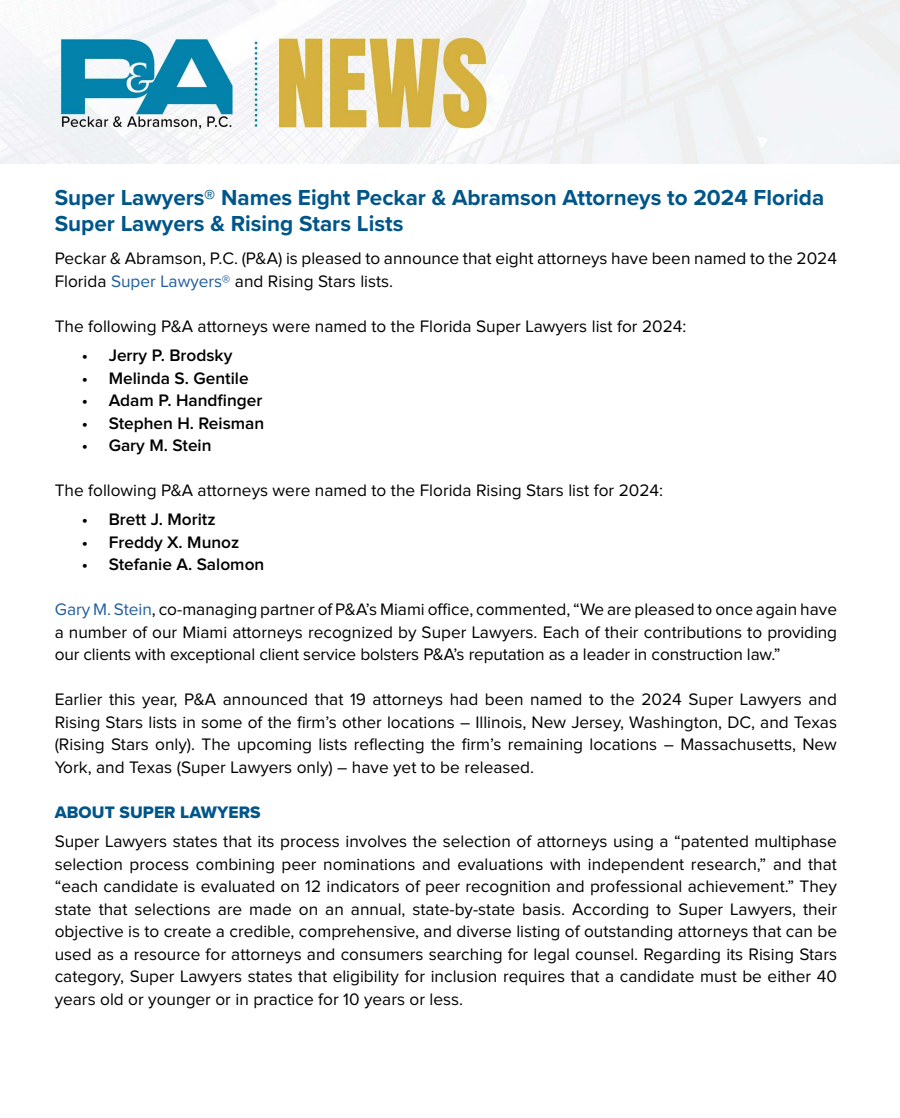
<style>
.page{position:relative;width:900px;height:1118px;background:#fff}
.page>*{position:absolute;margin:0;border:0;box-sizing:border-box;transform-origin:0 0}
.t1{font:700 22.5px/25.5px "Proxima Nova";color:#005589}
.t2{font:17.25px/22.5px "Proxima Nova";color:#000;text-align:justify}
.t3{font:600 17.25px "Proxima Nova";color:#000}
.t4{font:17.25px "Proxima Nova Extrabld";letter-spacing:.005em;color:#005589}
.s1{color:#215e9e}
</style>
<div class="page">
<img style="left:0;top:0;width:900px;height:164px">
<h1 class="t1" style="left:55px;top:184px;width:771px">Super Lawyers® Names Eight Peckar &amp; Abramson Attorneys to 2024 Florida<br>Super Lawyers &amp; Rising Stars Lists</h1>
<p class="t2" style="left:55px;top:248px;width:784px">Peckar &amp; Abramson, P.C. (P&amp;A) is pleased to announce that eight attorneys have been named to the 2024<br>Florida <span class="s1">Super Lawyers®</span> and Rising Stars lists.</p>
<p class="t2" style="left:55px;top:315px;width:633px">The following P&amp;A attorneys were named to the Florida Super Lawyers list for 2024:</p>
<p class="t3" style="left:82px;top:345px;width:152px">• Jerry P. Brodsky</p>
<p class="t3" style="left:82px;top:368px;width:168px">• Melinda S. Gentile</p>
<p class="t3" style="left:82px;top:390px;width:182px">• Adam P. Handfinger</p>
<p class="t3" style="left:82px;top:413px;width:184px">• Stephen H. Reisman</p>
<p class="t3" style="left:82px;top:435px;width:131px">• Gary M. Stein</p>
<p class="t2" style="left:55px;top:479px;width:610px">The following P&amp;A attorneys were named to the Florida Rising Stars list for 2024:</p>
<p class="t3" style="left:82px;top:510px;width:135px">• Brett J. Moritz</p>
<p class="t3" style="left:82px;top:532px;width:159px">• Freddy X. Munoz</p>
<p class="t3" style="left:82px;top:555px;width:184px">• Stefanie A. Salomon</p>
<p class="t2" style="left:55px;top:599px;width:784px"><span class="s1">Gary M. Stein</span>, co-managing partner of P&amp;A’s Miami office, commented, “We are pleased to once again have a number of our Miami attorneys recognized by Super Lawyers. Each of their contributions to providing our clients with exceptional client service bolsters P&amp;A’s reputation as a leader in construction law.”</p>
<p class="t2" style="left:55px;top:689px;width:784px">Earlier this year, P&amp;A announced that 19 attorneys had been named to the 2024 Super Lawyers and Rising Stars lists in some of the firm’s other locations – Illinois, New Jersey, Washington, DC, and Texas (Rising Stars only). The upcoming lists reflecting the firm’s remaining locations – Massachusetts, New York, and Texas (Super Lawyers only) – have yet to be released.</p>
<p class="t4" style="left:55px;top:799px;width:207px">ABOUT SUPER LAWYERS</p>
<p class="t2" style="left:55px;top:830px;width:784px">Super Lawyers states that its process involves the selection of attorneys using a “patented multiphase selection process combining peer nominations and evaluations with independent research,” and that “each candidate is evaluated on 12 indicators of peer recognition and professional achievement.” They state that selections are made on an annual, state-by-state basis. According to Super Lawyers, their objective is to create a credible, comprehensive, and diverse listing of outstanding attorneys that can be used as a resource for attorneys and consumers searching for legal counsel. Regarding its Rising Stars category, Super Lawyers states that eligibility for inclusion requires that a candidate must be either 40 years old or younger or in practice for 10 years or less.</p>
</div>
